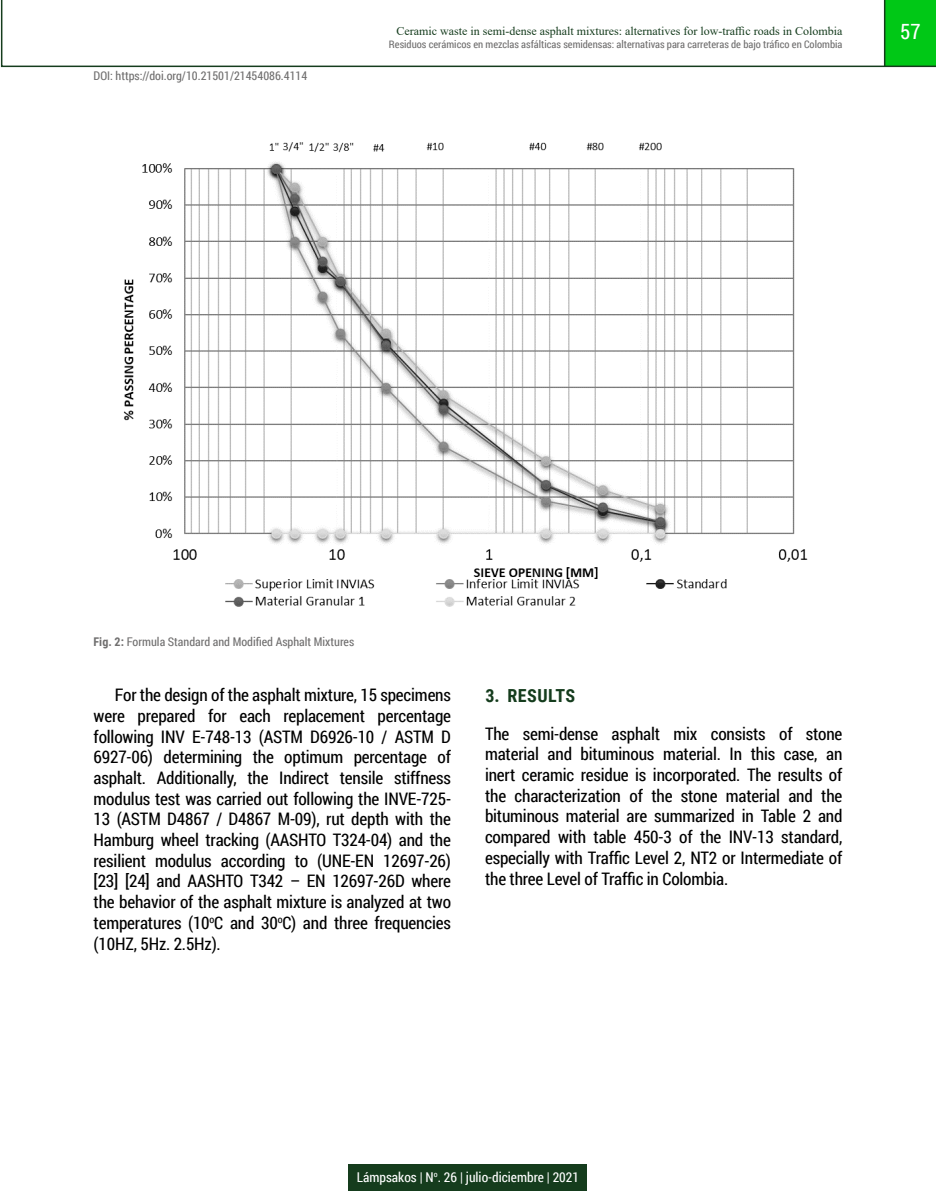
<style>
.page{position:relative;width:936px;height:1191px;background:#fff}
.page>*{position:absolute;margin:0;border:0;box-sizing:border-box;transform-origin:0 0}
.t1{font:21px "Roboto Condensed";color:#fff}
.t2{font:700 18px "Roboto Condensed";letter-spacing:.025em;color:#153c1d}
.t3{font:17.25px/20.7px "Roboto Condensed";letter-spacing:-.01em;color:#000;text-align:justify}
.t4{font:13.5px "Roboto Condensed";color:#fff}
.t5{font:12px "Roboto Condensed";color:#706f6f}
.t6{font:12px "Times New Roman";color:#153c1d}
.t7{font:10.5px "Roboto Condensed";color:#706f6f}
.s1{font-weight:700}
</style>
<div class="page">
<svg style="left:1px;top:0;width:934px;height:67px"></svg>
<hr style="left:883px;top:0;width:2px;height:66px;background:#153c1d">
<div style="left:349px;top:1164px;width:238px;height:26px;background:#153c1d"></div>
<img style="left:123px;top:142px;width:685px;height:465px">
<p class="t5" style="left:94px;top:68px;width:215px">DOI: https://doi.org/10.21501/21454086.4114</p>
<p class="t6" style="left:396px;top:22px;width:447px">Ceramic waste in semi-dense asphalt mixtures: alternatives for low-traffic roads in Colombia</p>
<p class="t7" style="left:389px;top:36px;width:455px">Residuos cerámicos en mezclas asfálticas semidensas: alternativas para carreteras de bajo tráfico en Colombia</p>
<p class="t1" style="left:900px;top:17px;width:22px">57</p>
<p class="t5" style="left:94px;top:634px;width:262px"><span class="s1">Fig. 2:</span> Formula Standard and Modified Asphalt Mixtures</p>
<p class="t3" style="left:94px;top:684px;width:359px;text-indent:21px">For the design of the asphalt mixture, 15 specimens were prepared for each replacement percentage following INV E-748-13 (ASTM D6926-10 / ASTM D 6927-06) determining the optimum percentage of asphalt. Additionally, the Indirect tensile stiffness modulus test was carried out following the INVE-725- 13 (ASTM D4867 / D4867 M-09), rut depth with the Hamburg wheel tracking (AASHTO T324-04) and the resilient modulus according to (UNE-EN 12697-26) [23] [24] and AASHTO T342 – EN 12697-26D where the behavior of the asphalt mixture is analyzed at two temperatures (10<sup>o</sup>C and 30<sup>o</sup>C) and three frequencies (10HZ, 5Hz. 2.5Hz).</p>
<p class="t2" style="left:485px;top:683px;width:91px">3. RESULTS</p>
<p class="t3" style="left:485px;top:722px;width:359px">The semi-dense asphalt mix consists of stone material and bituminous material. In this case, an inert ceramic residue is incorporated. The results of the characterization of the stone material and the bituminous material are summarized in Table 2 and compared with table 450-3 of the INV-13 standard, especially with Traffic Level 2, NT2 or Intermediate of the three Level of Traffic in Colombia.</p>
<p class="t4" style="left:357px;top:1167px;width:223px">Lámpsakos | N<sup>o</sup>. 26 | julio-diciembre | 2021</p>
</div>
